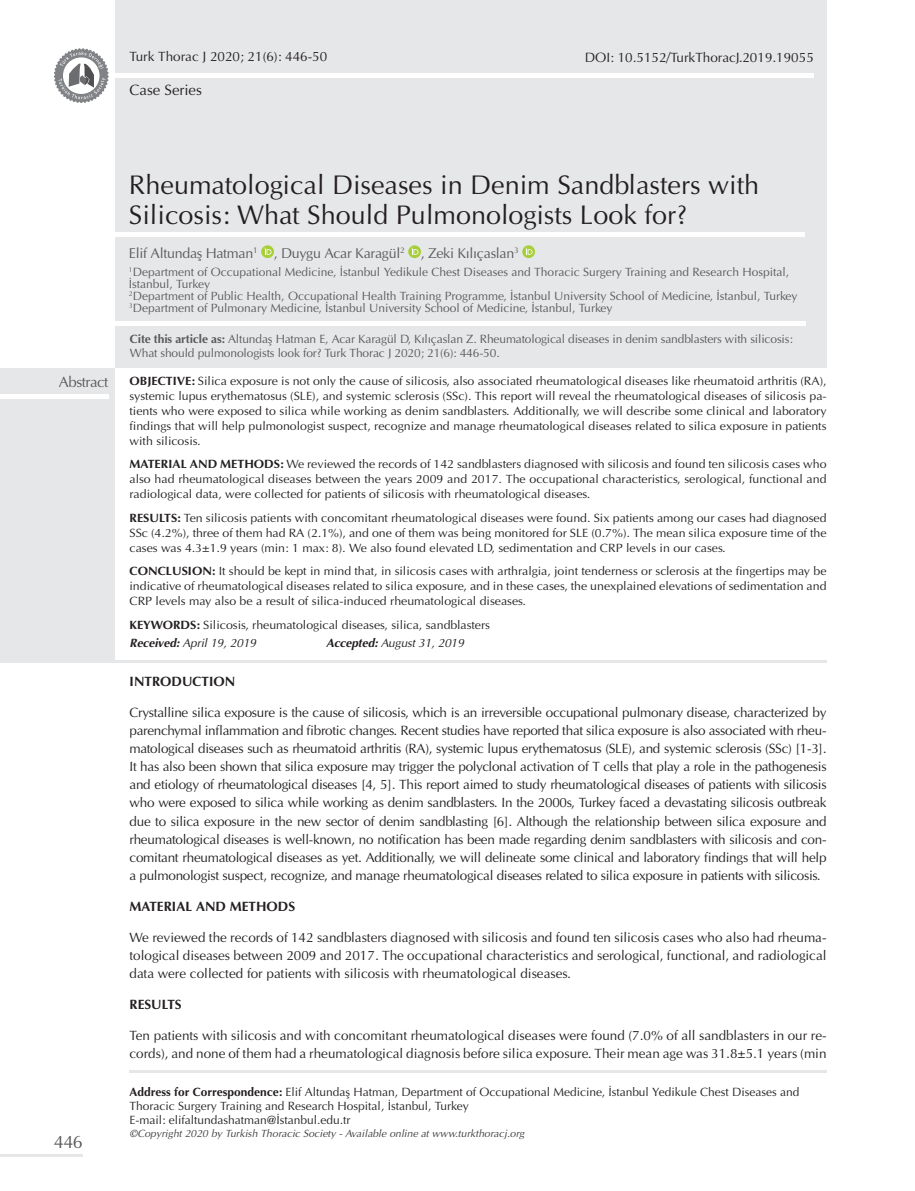
<style>
.page{position:relative;width:915px;height:1191px;background:#fff}
.page>*{position:absolute;margin:0;border:0;box-sizing:border-box;transform-origin:0 0}
.t1{font:27px/30px "Optima Normal Tr";color:#231f20}
.t2{font:18px "Optima Normal Tr";color:#57585a}
.t3{font:15px "Optima Normal Tr";color:#231f20}
.t4{font:15px "Optima Normal Tr";letter-spacing:-.03em;color:#57585a}
.t5{font:14.25px "Optima Normal Tr";letter-spacing:-.02em;color:#57585a}
.t6{font:13.5px/18.1px "Optima Normal Tr";color:#231f20;text-align:justify}
.t7{font:13.5px "Optima Bold Tr";color:#231f20}
.t8{font:12px/15px "Optima Normal Tr";color:#231f20;text-align:justify}
.t9{font:12px/12px "Optima Normal Tr";color:#57585a}
.t10{font:12px "Optima Italic Tr";letter-spacing:-.01em;color:#231f20}
.t11{font:10.5px "Optima Italic Tr";color:#3e3e3f}
.s1{font-family:"Optima Bold Tr"}
.s2{font-family:"Optima Tr";font-weight:700;font-style:italic}
</style>
<div class="page">
<div style="left:115px;top:0;width:711px;height:368px;background:#e6e7e9"></div>
<svg style="left:261px;top:245px;width:13px;height:13px"></svg>
<svg style="left:264px;top:248px;width:7px;height:7px"></svg>
<svg style="left:408px;top:245px;width:13px;height:13px"></svg>
<svg style="left:411px;top:248px;width:7px;height:7px"></svg>
<svg style="left:522px;top:245px;width:13px;height:13px"></svg>
<svg style="left:525px;top:248px;width:7px;height:7px"></svg>
<hr style="left:4px;top:74px;width:809px;height:4px;background:#fff">
<svg style="left:53px;top:48px;width:56px;height:55px"></svg>
<div style="left:0;top:232px;width:804px;height:5px;background:#fff"></div>
<hr style="left:129px;top:1070px;width:697px;height:3px;background:#e6e7e9">
<hr style="left:0;top:321px;width:805px;height:4px;background:#fff">
<div style="left:0;top:368px;width:115px;height:294px;background:#e6e7e9"></div>
<div style="left:0;top:394px;width:108px;height:5px;background:#fff"></div>
<hr style="left:0;top:660px;width:826px;height:3px;background:#e6e7e9">
<hr style="left:0;top:1154px;width:83px;height:2px;background:#e6e7e9">
<p class="t6" style="left:129px;top:47px;width:199px">Turk Thorac J 2020; 21(6): 446-50</p>
<p class="t3" style="left:129px;top:81px;width:74px">Case Series</p>
<p class="t6" style="left:584px;top:48px;width:230px">DOI: 10.5152/TurkThoracJ.2019.19055</p>
<p class="t4" style="left:59px;top:373px;width:51px">Abstract</p>
<p class="t2" style="left:54px;top:1131px;width:30px">446</p>
<p class="t1" style="left:129px;top:170px;width:631px">Rheumatological Diseases in Denim Sandblasters with<br>Silicosis: What Should Pulmonologists Look for?</p>
<p class="t5" style="left:129px;top:245px;width:391px">Elif Altundaş Hatman<sup>1</sup> , Duygu Acar Karagül<sup>2</sup> , Zeki Kılıçaslan<sup>3</sup></p>
<p class="t9" style="left:129px;top:266px;width:661px"><sup>1</sup>Department of Occupational Medicine, İstanbul Yedikule Chest Diseases and Thoracic Surgery Training and Research Hospital,<br>İstanbul, Turkey</p>
<p class="t9" style="left:129px;top:290px;width:670px"><sup>2</sup>Department of Public Health, Occupational Health Training Programme, İstanbul University School of Medicine, İstanbul, Turkey</p>
<p class="t9" style="left:129px;top:302px;width:485px"><sup>3</sup>Department of Pulmonary Medicine, İstanbul University School of Medicine, İstanbul, Turkey</p>
<p class="t9" style="left:130px;top:332px;width:664px;line-height:14.4px"><span class="s1">Cite this article as:</span> Altundaş Hatman E, Acar Karagül D, Kılıçaslan Z. Rheumatological diseases in denim sandblasters with silicosis:<br>What should pulmonologists look for? Turk Thorac J 2020; 21(6): 446-50.</p>
<p class="t8" style="left:129px;top:373px;width:698px"><span class="s1">OBJECTIVE:</span> Silica exposure is not only the cause of silicosis, also associated rheumatological diseases like rheumatoid arthritis (RA), systemic lupus erythematosus (SLE), and systemic sclerosis (SSc). This report will reveal the rheumatological diseases of silicosis pa&shy;tients who were exposed to silica while working as denim sandblasters. Additionally, we will describe some clinical and laboratory findings that will help pulmonologist suspect, recognize and manage rheumatological diseases related to silica exposure in patients with silicosis.</p>
<p class="t8" style="left:129px;top:456px;width:698px"><span class="s1">MATERIAL AND METHODS:</span> We reviewed the records of 142 sandblasters diagnosed with silicosis and found ten silicosis cases who also had rheumatological diseases between the years 2009 and 2017. The occupational characteristics, serological, functional and radiological data, were collected for patients of silicosis with rheumatological diseases.</p>
<p class="t8" style="left:129px;top:510px;width:698px"><span class="s1">RESULTS:</span> Ten silicosis patients with concomitant rheumatological diseases were found. Six patients among our cases had diagnosed SSc (4.2%), three of them had RA (2.1%), and one of them was being monitored for SLE (0.7%). The mean silica exposure time of the cases was 4.3±1.9 years (min: 1 max: 8). We also found elevated LD, sedimentation and CRP levels in our cases.</p>
<p class="t8" style="left:129px;top:563px;width:698px"><span class="s1">CONCLUSION:</span> It should be kept in mind that, in silicosis cases with arthralgia, joint tenderness or sclerosis at the fingertips may be indicative of rheumatological diseases related to silica exposure, and in these cases, the unexplained elevations of sedimentation and CRP levels may also be a result of silica-induced rheumatological diseases.</p>
<p class="t8" style="left:129px;top:617px;width:362px"><span class="s1">KEYWORDS:</span> Silicosis, rheumatological diseases, silica, sandblasters</p>
<p class="t10" style="left:129px;top:636px;width:128px"><span class="s2">Received:</span> April 19, 2019</p>
<p class="t10" style="left:326px;top:636px;width:139px"><span class="s2">Accepted:</span> August 31, 2019</p>
<p class="t7" style="left:129px;top:673px;width:107px">INTRODUCTION</p>
<p class="t6" style="left:129px;top:703px;width:698px">Crystalline silica exposure is the cause of silicosis, which is an irreversible occupational pulmonary disease, characterized by parenchymal inflammation and fibrotic changes. Recent studies have reported that silica exposure is also associated with rheu&shy;matological diseases such as rheumatoid arthritis (RA), systemic lupus erythematosus (SLE), and systemic sclerosis (SSc) [1-3].<br>It has also been shown that silica exposure may trigger the polyclonal activation of T cells that play a role in the pathogenesis and etiology of rheumatological diseases [4, 5]. This report aimed to study rheumatological diseases of patients with silicosis who were exposed to silica while working as denim sandblasters. In the 2000s, Turkey faced a devastating silicosis outbreak due to silica exposure in the new sector of denim sandblasting [6]. Although the relationship between silica exposure and rheumatological diseases is well-known, no notification has been made regarding denim sandblasters with silicosis and con&shy;comitant rheumatological diseases as yet. Additionally, we will delineate some clinical and laboratory findings that will help a pulmonologist suspect, recognize, and manage rheumatological diseases related to silica exposure in patients with silicosis.</p>
<p class="t7" style="left:129px;top:897px;width:167px">MATERIAL AND METHODS</p>
<p class="t6" style="left:129px;top:928px;width:698px">We reviewed the records of 142 sandblasters diagnosed with silicosis and found ten silicosis cases who also had rheuma&shy;tological diseases between 2009 and 2017. The occupational characteristics and serological, functional, and radiological data were collected for patients with silicosis with rheumatological diseases.</p>
<p class="t7" style="left:129px;top:995px;width:54px">RESULTS</p>
<p class="t6" style="left:129px;top:1026px;width:698px">Ten patients with silicosis and with concomitant rheumatological diseases were found (7.0% of all sandblasters in our re&shy;cords), and none of them had a rheumatological diagnosis before silica exposure. Their mean age was 31.8±5.1 years (min</p>
<p class="t8" style="left:129px;top:1084px;width:671px;line-height:14.4px;text-align:left"><span class="s1">Address for Correspondence:</span> Elif Altundaş Hatman, Department of Occupational Medicine, İstanbul Yedikule Chest Diseases and<br>Thoracic Surgery Training and Research Hospital, İstanbul, Turkey<br>E-mail: elifaltundashatman@İstanbul.edu.tr</p>
<p class="t11" style="left:129px;top:1127px;width:396px">©Copyright 2020 by Turkish Thoracic Society - Available online at www.turkthoracj.org</p>
</div>
